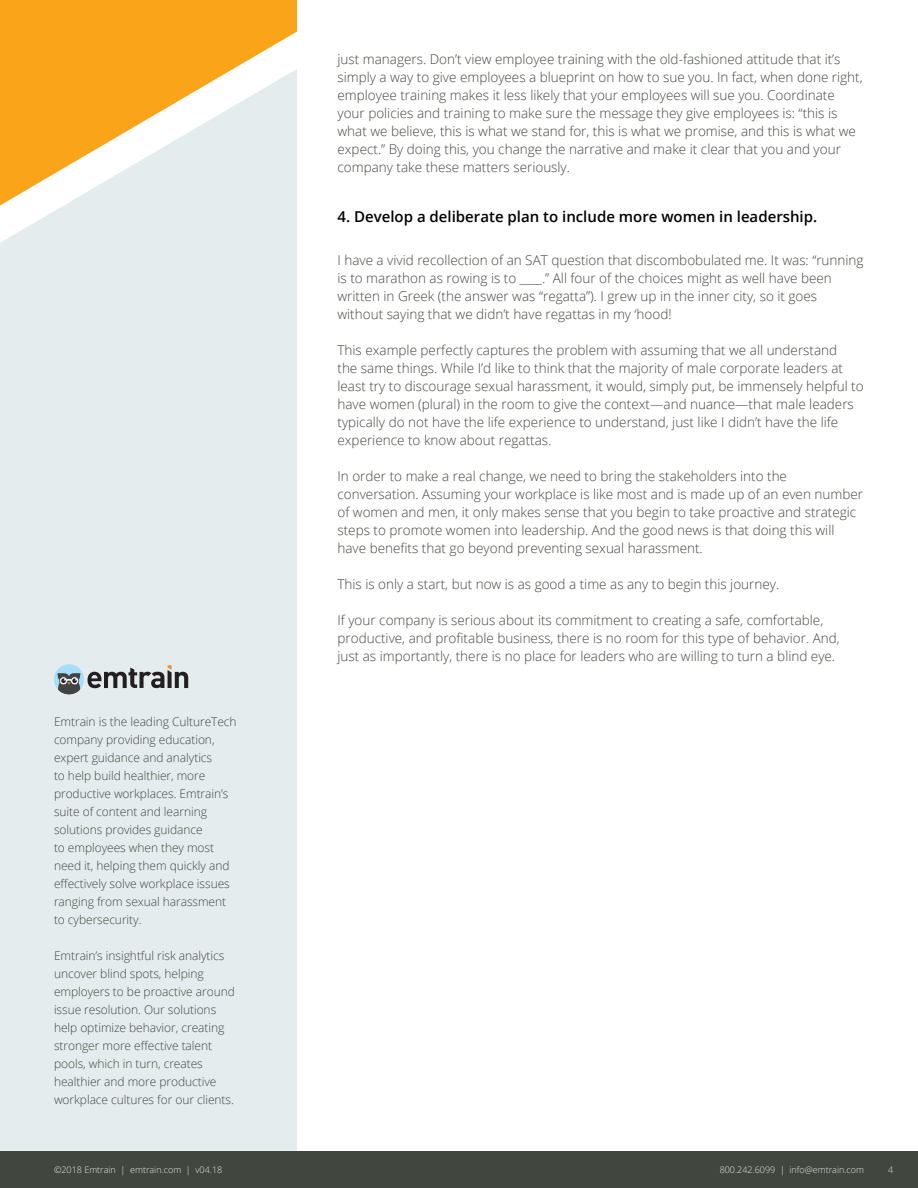
<style>
.page{position:relative;width:918px;height:1188px;background:#fff}
.page>*{position:absolute;margin:0;border:0;box-sizing:border-box;transform-origin:0 0}
.t1{font:600 15px "Open Sans";color:#000}
.t2{font:300 13.5px/18px "Open Sans";color:#41463e}
.t3{font:300 12px/18px "Open Sans";letter-spacing:-.005em;color:#41463e}
.t4{font:300 9px "Open Sans";color:#e4eced}
</style>
<div class="page">
<div style="left:0;top:205px;width:297px;height:946px;background:#e4eced"></div>
<div style="left:0;top:1151px;width:918px;height:37px;background:#41463e"></div>
<svg style="left:0;top:0;width:297px;height:205px;fill:#faa41a"></svg>
<svg style="left:54px;top:664px;width:134px;height:30px"></svg>
<p class="t3" style="left:54px;top:712px;width:184px">Emtrain is the leading CultureTech company providing education, expert guidance and analytics<br>to help build healthier, more productive workplaces. Emtrain’s suite of content and learning solutions provides guidance<br>to employees when they most need it, helping them quickly and effectively solve workplace issues ranging from sexual harassment to cybersecurity.</p>
<p class="t3" style="left:54px;top:946px;width:182px">Emtrain’s insightful risk analytics uncover blind spots, helping employers to be proactive around issue resolution. Our solutions help optimize behavior, creating stronger more effective talent pools, which in turn, creates healthier and more productive workplace cultures for our clients.</p>
<p class="t2" style="left:338px;top:50px;width:527px">just managers. Don’t view employee training with the old-fashioned attitude that it’s simply a way to give employees a blueprint on how to sue you. In fact, when done right, employee training makes it less likely that your employees will sue you. Coordinate your policies and training to make sure the message they give employees is: “this is what we believe, this is what we stand for, this is what we promise, and this is what we expect.” By doing this, you change the narrative and make it clear that you and your company take these matters seriously.</p>
<p class="t1" style="left:338px;top:206px;width:481px">4. Develop a deliberate plan to include more women in leadership.</p>
<p class="t2" style="left:338px;top:250px;width:528px">I have a vivid recollection of an SAT question that discombobulated me. It was: “running is to marathon as rowing is to ____.” All four of the choices might as well have been written in Greek (the answer was “regatta”). I grew up in the inner city, so it goes without saying that we didn’t have regattas in my ‘hood!</p>
<p class="t2" style="left:338px;top:340px;width:528px">This example perfectly captures the problem with assuming that we all understand<br>the same things. While I’d like to think that the majority of male corporate leaders at least try to discourage sexual harassment, it would, simply put, be immensely helpful to have women (plural) in the room to give the context—and nuance—that male leaders typically do not have the life experience to understand, just like I didn’t have the life experience to know about regattas.</p>
<p class="t2" style="left:338px;top:466px;width:527px">In order to make a real change, we need to bring the stakeholders into the conversation. Assuming your workplace is like most and is made up of an even number of women and men, it only makes sense that you begin to take proactive and strategic steps to promote women into leadership. And the good news is that doing this will have benefits that go beyond preventing sexual harassment.</p>
<p class="t2" style="left:338px;top:574px;width:443px">This is only a start, but now is as good a time as any to begin this journey.</p>
<p class="t2" style="left:338px;top:610px;width:504px">If your company is serious about its commitment to creating a safe, comfortable, productive, and profitable business, there is no room for this type of behavior. And, just as importantly, there is no place for leaders who are willing to turn a blind eye.</p>
<p class="t4" style="left:54px;top:1164px;width:170px">©2018 Emtrain | emtrain.com | v04.18</p>
<p class="t4" style="left:720px;top:1164px;width:146px">800.242.6099 | info@emtrain.com</p>
<p class="t4" style="left:888px;top:1164px;width:7px">4</p>
</div>
